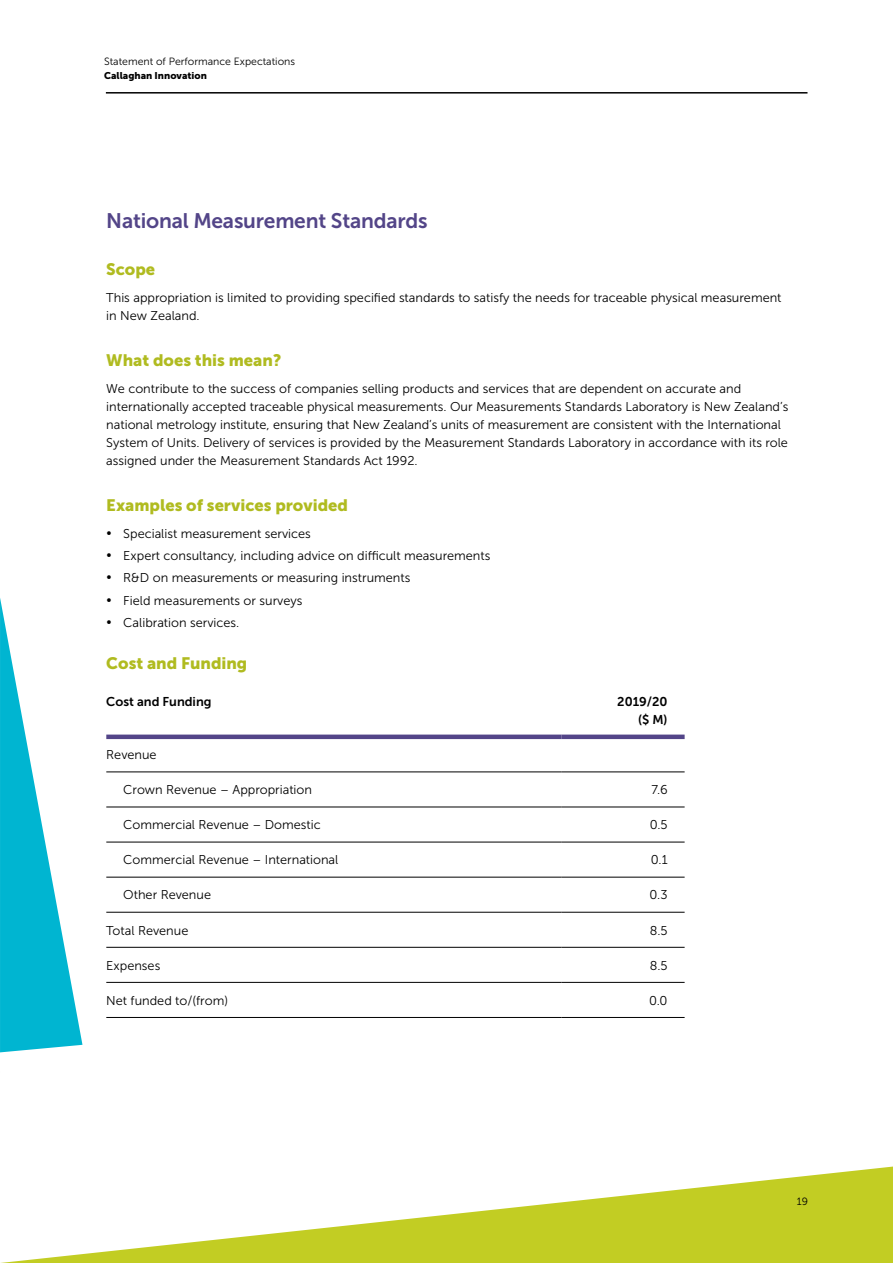
<style>
.page{position:relative;width:893px;height:1263px;background:#fff}
.page>*{position:absolute;margin:0;border:0;box-sizing:border-box;transform-origin:0 0}
.t1{font:21px "Museo Sans 700";letter-spacing:-.01em;color:#534588}
.t2{font:16.5px "Museo Sans 900";color:#b0bb20}
.t3{font:12.75px/18px "Museo Sans 300";color:#000}
.t4{font:12.75px/18px "Museo Sans 700";color:#000;text-align:right}
.t5{font:10.5px "Museo Sans 300";color:#000}
.t6{font:9.75px "Museo Sans 900";color:#000}
</style>
<div class="page">
<div style="left:106px;top:734px;width:455px;height:5px;background:#534588"></div>
<div style="left:561px;top:734px;width:124px;height:5px;background:#534588"></div>
<hr style="left:106px;top:772px;width:455px;height:1px;background:#000">
<hr style="left:561px;top:772px;width:124px;height:1px;background:#000">
<hr style="left:106px;top:807px;width:455px;height:1px;background:#000">
<hr style="left:561px;top:807px;width:124px;height:1px;background:#000">
<hr style="left:106px;top:842px;width:455px;height:1px;background:#000">
<hr style="left:561px;top:842px;width:124px;height:1px;background:#000">
<hr style="left:106px;top:877px;width:455px;height:1px;background:#000">
<hr style="left:561px;top:877px;width:124px;height:1px;background:#000">
<hr style="left:106px;top:912px;width:455px;height:1px;background:#000">
<hr style="left:561px;top:912px;width:124px;height:1px;background:#000">
<hr style="left:106px;top:947px;width:455px;height:1px;background:#000">
<hr style="left:561px;top:947px;width:124px;height:1px;background:#000">
<hr style="left:106px;top:982px;width:455px;height:1px;background:#000">
<hr style="left:561px;top:982px;width:124px;height:1px;background:#000">
<hr style="left:106px;top:1017px;width:455px;height:1px;background:#000">
<hr style="left:561px;top:1017px;width:124px;height:1px;background:#000">
<svg style="left:0;top:598px;width:82px;height:454px"></svg>
<svg style="left:0;top:1166px;width:893px;height:97px"></svg>
<hr style="left:106px;top:92px;width:701px;height:2px;background:#000">
<p class="t5" style="left:104px;top:56px;width:192px">Statement of Performance Expectations</p>
<p class="t6" style="left:104px;top:70px;width:104px">Callaghan Innovation</p>
<h1 class="t1" style="left:106px;top:209px;width:323px">National Measurement Standards</h1>
<p class="t2" style="left:106px;top:260px;width:50px">Scope</p>
<p class="t3" style="left:106px;top:289px;width:677px">This appropriation is limited to providing specified standards to satisfy the needs for traceable physical measurement in New Zealand.</p>
<p class="t2" style="left:106px;top:351px;width:176px">What does this mean?</p>
<p class="t3" style="left:106px;top:380px;width:684px">We contribute to the success of companies selling products and services that are dependent on accurate and internationally accepted traceable physical measurements. Our Measurements Standards Laboratory is New Zealand’s national metrology institute, ensuring that New Zealand’s units of measurement are consistent with the International System of Units. Delivery of services is provided by the Measurement Standards Laboratory in accordance with its role assigned under the Measurement Standards Act 1992.</p>
<p class="t2" style="left:106px;top:496px;width:243px">Examples of services provided</p>
<p class="t3" style="left:106px;top:525px;width:206px">• Specialist measurement services</p>
<p class="t3" style="left:106px;top:547px;width:386px">• Expert consultancy, including advice on difficult measurements</p>
<p class="t3" style="left:106px;top:569px;width:306px">• R&amp;D on measurements or measuring instruments</p>
<p class="t3" style="left:106px;top:591px;width:198px">• Field measurements or surveys</p>
<p class="t3" style="left:106px;top:614px;width:135px">• Calibration services.</p>
<p class="t2" style="left:106px;top:654px;width:143px">Cost and Funding</p>
<p class="t4" style="left:106px;top:693px;width:107px">Cost and Funding</p>
<p class="t4" style="left:617px;top:693px;width:52px">2019/20 ($ M)</p>
<p class="t3" style="left:106px;top:746px;width:52px">Revenue</p>
<p class="t3" style="left:123px;top:781px;width:190px">Crown Revenue – Appropriation</p>
<p class="t3" style="left:651px;top:781px;width:18px">7.6</p>
<p class="t3" style="left:123px;top:816px;width:199px">Commercial Revenue – Domestic</p>
<p class="t3" style="left:650px;top:816px;width:19px">0.5</p>
<p class="t3" style="left:123px;top:851px;width:217px">Commercial Revenue – International</p>
<p class="t3" style="left:651px;top:851px;width:18px">0.1</p>
<p class="t3" style="left:123px;top:886px;width:89px">Other Revenue</p>
<p class="t3" style="left:650px;top:886px;width:19px">0.3</p>
<p class="t3" style="left:106px;top:921px;width:84px">Total Revenue</p>
<p class="t3" style="left:650px;top:921px;width:19px">8.5</p>
<p class="t3" style="left:106px;top:956px;width:56px">Expenses</p>
<p class="t3" style="left:650px;top:956px;width:19px">8.5</p>
<p class="t3" style="left:106px;top:991px;width:123px">Net funded to/(from)</p>
<p class="t3" style="left:649px;top:991px;width:20px">0.0</p>
<p class="t5" style="left:797px;top:1196px;width:13px">19</p>
</div>
